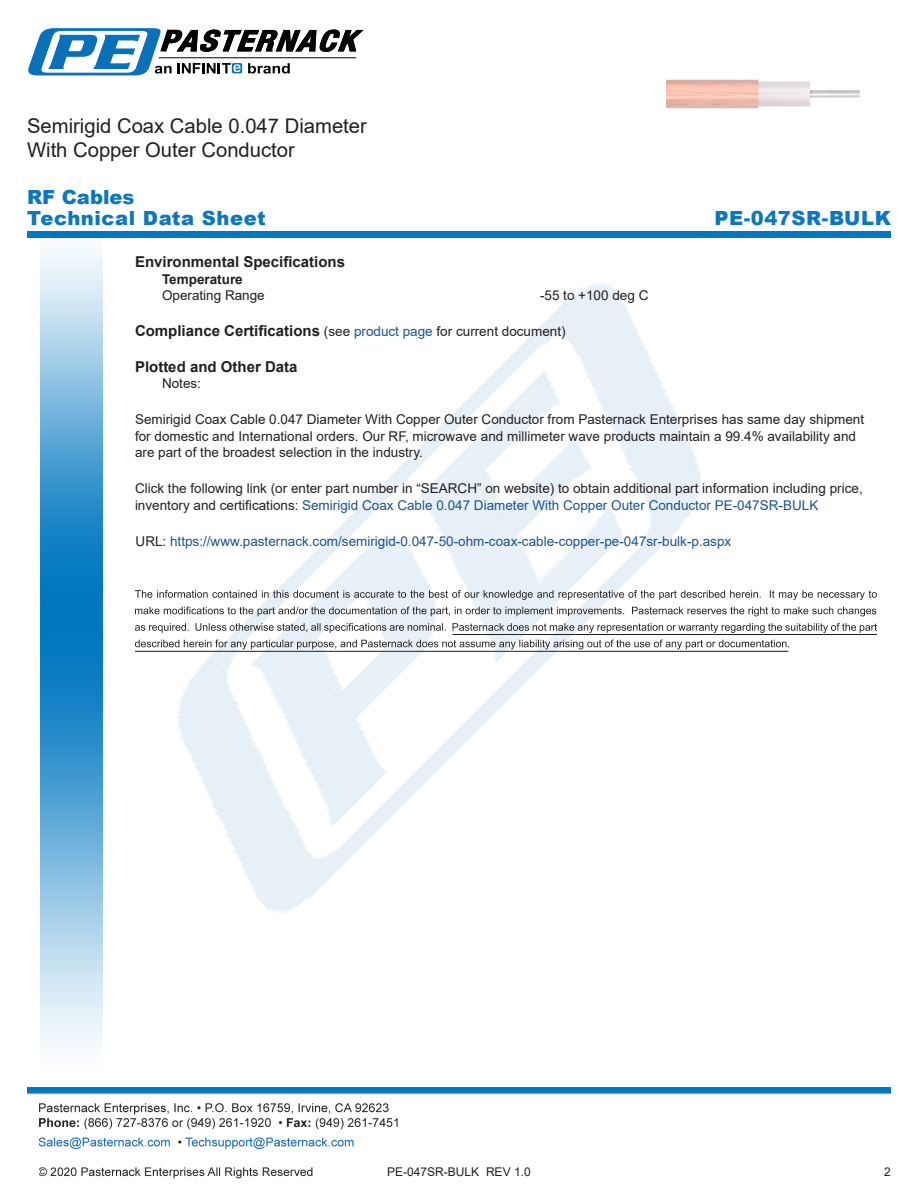
<style>
.page{position:relative;width:918px;height:1188px;background:#fff}
.page>*{position:absolute;margin:0;border:0;box-sizing:border-box;transform-origin:0 0}
.Web_Description_Para{font:20.25px/24.3px "Arial";color:#231f20}
.t1{font:900 19.5px "Arial";letter-spacing:.03em;color:#0c77be}
.t2{font:900 19.5px "Arial";color:#0c77be}
.Head1_for_Compliance{font:700 15px "Arial";color:#231f20}
.Head1{font:700 15px "Arial";color:#231f20}
.Web_Description_Para-2{font:13.5px/16.2px "Arial";color:#231f20}
.Web_Description_Para-3{font:13.5px "Arial";color:#1a5392}
.Specs_Para{font:13.5px "Arial";color:#231f20}
.Head2_after_Head1{font:700 13.5px "Arial";color:#231f20}
.t3{font:12px "Arial";color:#231f20}
.s1{font-weight:400;font-size:13.5px}
.s2{font-weight:400;font-size:13.5px;color:#1a5392}
.s3{color:#1a5392}
.s4{color:#231f20}
</style>
<div class="page">
<img style="left:39px;top:1103px;width:359px;height:76px">
<img style="left:102px;top:248px;width:698px;height:722px">
<img style="left:40px;top:237px;width:62px;height:811px">
<img style="left:27px;top:1088px;width:864px;height:7px">
<div style="left:27px;top:231px;width:864px;height:6px;background:#0177c0"></div>
<svg style="left:28px;top:28px;width:336px;height:47px"></svg>
<svg style="left:135px;top:590px;width:742px;height:10px"></svg>
<svg style="left:135px;top:607px;width:741px;height:9px"></svg>
<svg style="left:135px;top:623px;width:742px;height:10px"></svg>
<svg style="left:135px;top:640px;width:654px;height:9px"></svg>
<hr style="left:453px;top:634px;width:424px;height:1px;background:#231f20">
<hr style="left:135px;top:651px;width:653px;height:1px;background:#231f20">
<img style="left:666px;top:79px;width:194px;height:30px">
<h1 class="Web_Description_Para" style="left:27px;top:114px;width:341px">Semirigid Coax Cable 0.047 Diameter<br>With Copper Outer Conductor</h1>
<p class="t2" style="left:27px;top:183px;width:109px">RF Cables</p>
<p class="t1" style="left:27px;top:204px;width:240px">Technical Data Sheet</p>
<p class="t1" style="left:714px;top:203px;width:178px">PE-047SR-BULK</p>
<p class="Head1" style="left:135px;top:252px;width:212px">Environmental Specifications</p>
<p class="Head2_after_Head1" style="left:162px;top:269px;width:82px">Temperature</p>
<p class="Specs_Para" style="left:162px;top:286px;width:104px">Operating Range</p>
<p class="Specs_Para" style="left:540px;top:286px;width:110px">-55 to +100 deg C</p>
<p class="Head1_for_Compliance" style="left:135px;top:320px;width:432px">Compliance Certifications <span class="s1">(see</span> <span class="s2">product page</span> <span class="s1">for current document)</span></p>
<p class="Head1_for_Compliance" style="left:135px;top:356px;width:164px">Plotted and Other Data</p>
<p class="Specs_Para" style="left:162px;top:374px;width:41px">Notes:</p>
<h1 class="Web_Description_Para-2" style="left:135px;top:412px;width:731px">Semirigid Coax Cable 0.047 Diameter With Copper Outer Conductor from Pasternack Enterprises has same day shipment for domestic and International orders. Our RF, microwave and millimeter wave products maintain a 99.4% availability and are part of the broadest selection in the industry.</h1>
<h1 class="Web_Description_Para-2" style="left:135px;top:480px;width:729px">Click the following link (or enter part number in “SEARCH” on website) to obtain additional part information including price, inventory and certifications: <span class="s3">Semirigid Coax Cable 0.047 Diameter With Copper Outer Conductor PE-047SR-BULK</span></h1>
<h1 class="Web_Description_Para-3" style="left:136px;top:532px;width:597px"><span class="s4">URL:</span> https://www.pasternack.com/semirigid-0.047-50-ohm-coax-cable-copper-pe-047sr-bulk-p.aspx</h1>
<p class="t3" style="left:387px;top:1163px;width:145px">PE-047SR-BULK REV 1.0</p>
<p class="t3" style="left:884px;top:1163px;width:8px">2</p>
</div>
